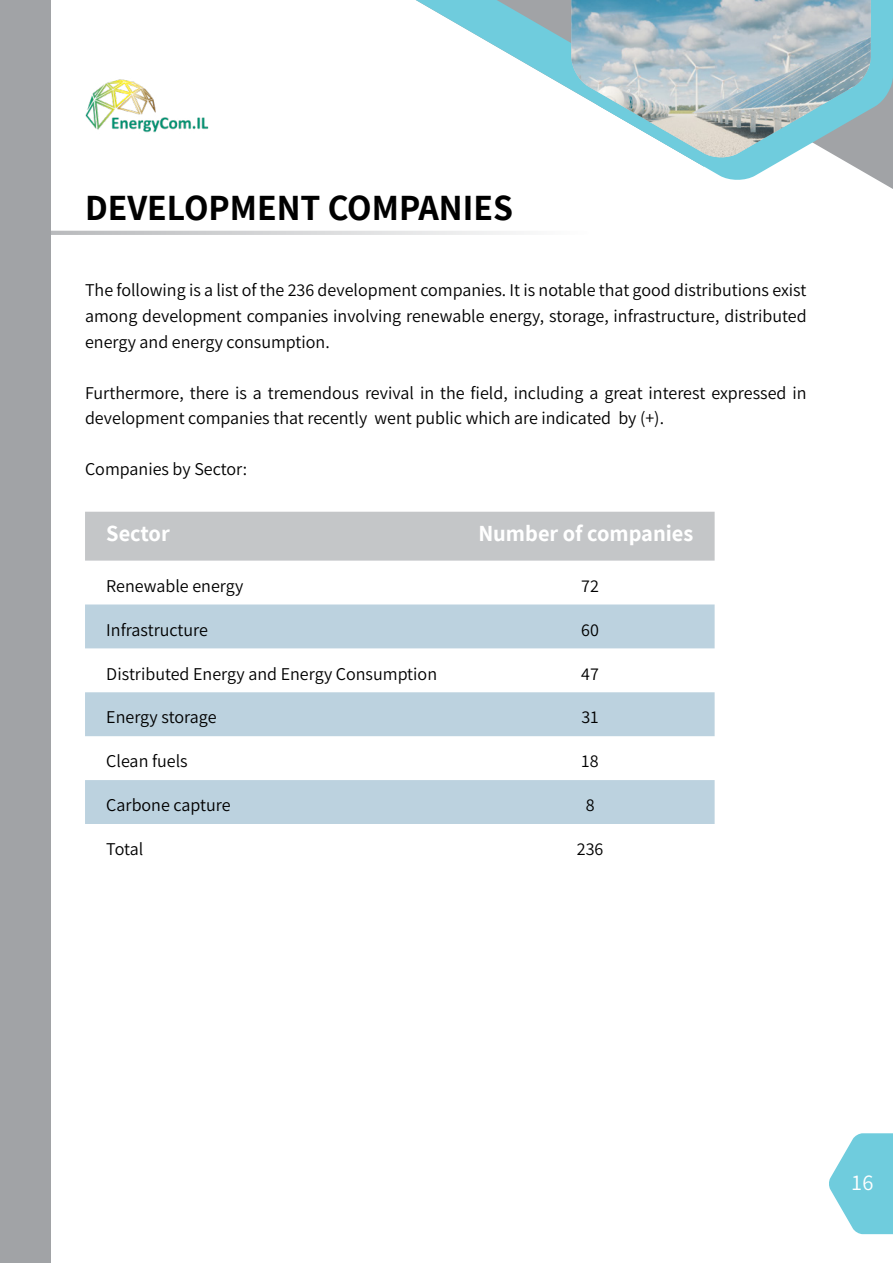
<style>
.page{position:relative;width:893px;height:1263px;background:#fff}
.page>*{position:absolute;margin:0;border:0;box-sizing:border-box;transform-origin:0 0}
.t1{font:700 36px "Assistant";color:#000}
.t2{font:700 22.5px "Assistant";color:#fff}
.t3{font:22.5px "Assistant";color:#fff}
.t4{font:18px/25.5px "Assistant";color:#000;text-align:justify}
</style>
<div class="page">
<img style="left:85px;top:79px;width:124px;height:54px">
<svg style="left:703px;top:0;width:190px;height:181px"></svg>
<svg style="left:416px;top:0;width:308px;height:166px"></svg>
<img style="left:571px;top:0;width:300px;height:159px">
<div style="left:0;top:0;width:51px;height:1263px;background:#a1a3a6"></div>
<div style="left:85px;top:512px;width:630px;height:49px;background:#c4c6c8"></div>
<svg style="left:85px;top:604px;width:630px;height:220px;fill:#bcd2df"></svg>
<svg style="left:51px;top:231px;width:465px;height:4px;background:#d6d7d8"></svg>
<svg style="left:829px;top:1133px;width:64px;height:101px"></svg>
<h1 class="t1" style="left:85px;top:183px;width:429px">DEVELOPMENT COMPANIES</h1>
<p class="t4" style="left:85px;top:277px;width:723px">The following is a list of the 236 development companies. It is notable that good distributions exist among development companies involving renewable energy, storage, infrastructure, distributed energy and energy consumption.</p>
<p class="t4" style="left:85px;top:379px;width:723px">Furthermore, there is a tremendous revival in the field, including a great interest expressed in development companies that recently went public which are indicated by (+).</p>
<p class="t4" style="left:85px;top:455px;width:164px">Companies by Sector:</p>
<p class="t2" style="left:106px;top:518px;width:65px">Sector</p>
<p class="t2" style="left:478px;top:518px;width:216px">Number of companies</p>
<p class="t4" style="left:106px;top:572px;width:139px">Renewable energy</p>
<p class="t4" style="left:581px;top:572px;width:19px">72</p>
<p class="t4" style="left:106px;top:616px;width:103px">Infrastructure</p>
<p class="t4" style="left:581px;top:616px;width:19px">60</p>
<p class="t4" style="left:106px;top:660px;width:332px">Distributed Energy and Energy Consumption</p>
<p class="t4" style="left:581px;top:660px;width:19px">47</p>
<p class="t4" style="left:106px;top:704px;width:112px">Energy storage</p>
<p class="t4" style="left:582px;top:704px;width:18px">31</p>
<p class="t4" style="left:106px;top:748px;width:83px">Clean fuels</p>
<p class="t4" style="left:582px;top:748px;width:18px">18</p>
<p class="t4" style="left:106px;top:791px;width:126px">Carbone capture</p>
<p class="t4" style="left:586px;top:791px;width:10px">8</p>
<p class="t4" style="left:106px;top:835px;width:38px">Total</p>
<p class="t4" style="left:577px;top:835px;width:28px">236</p>
<p class="t3" style="left:852px;top:1167px;width:23px">16</p>
</div>
